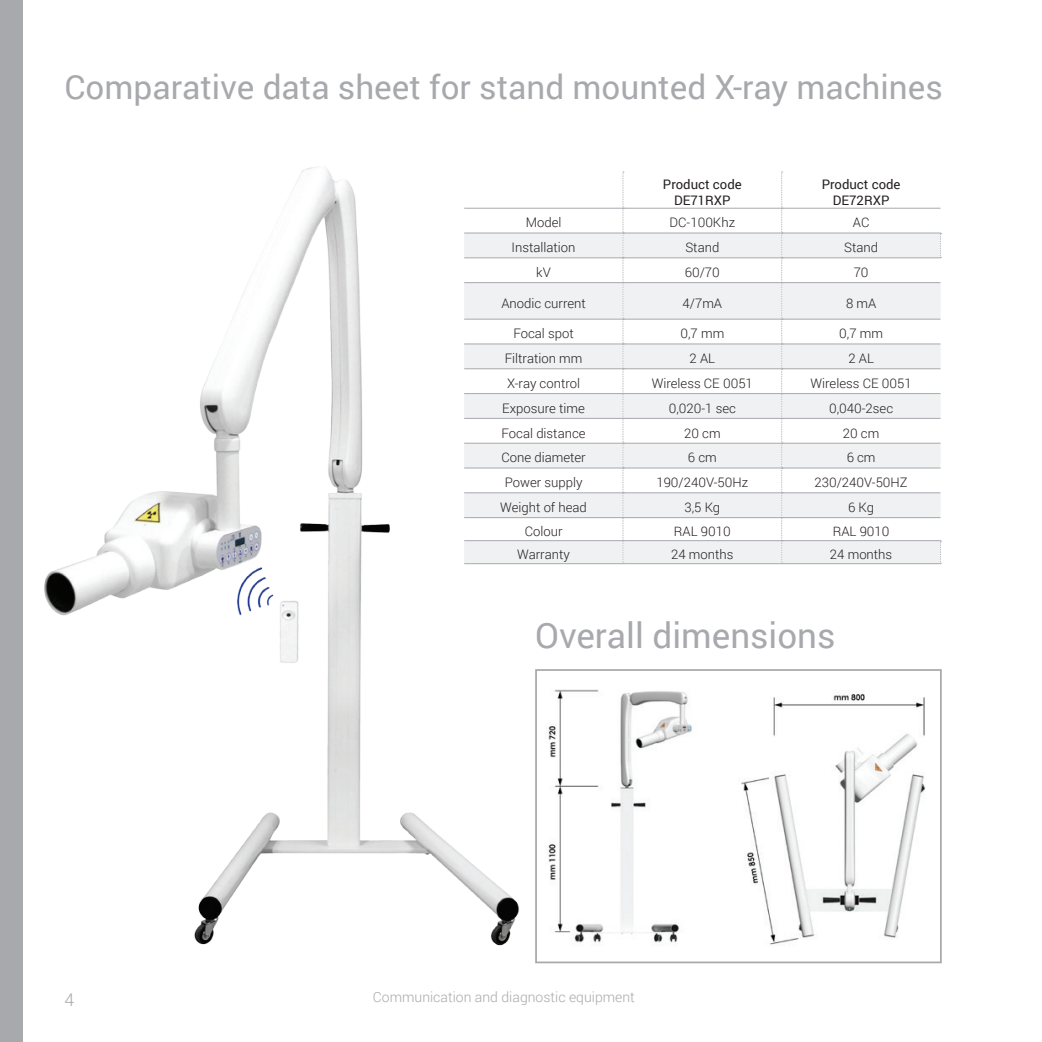
<style>
.page{position:relative;width:1042px;height:1042px;background:#fff}
.page>*{position:absolute;margin:0;border:0;box-sizing:border-box;transform-origin:0 0}
.t1{font:35px "Roboto";color:#a8a9ad}
.t2{font:33.25px "Roboto";color:#a8a9ad}
.t3{font:300 17.5px "Roboto";color:#a8a9ad}
.t4{font:300 14px "Roboto";color:#a8a9ad}
.t5{font:300 13.3px "Roboto";color:#231f20}
.t6{font:300 13.12px "Roboto";color:#231f20}
.t7{font:13.12px/15.8px "Roboto";color:#231f20;text-align:center}
.s1{font-size:13.3px}
</style>
<div class="page">
<img style="left:44px;top:167px;width:482px;height:779px">
<div style="left:535px;top:669px;width:407px;height:294px;border:2px solid #a8a9ad"></div>
<img style="left:548px;top:689px;width:144px;height:254px">
<img style="left:741px;top:694px;width:185px;height:251px">
<div style="left:0;top:0;width:22px;height:1042px;background:#a8a9ad"></div>
<svg style="left:464px;top:234px;width:476px;height:329px;fill:#f0f1f2"></svg>
<hr style="left:464px;top:208px;width:159px;height:1px;background:#a8a9ad">
<hr style="left:623px;top:208px;width:158px;height:1px;background:#a8a9ad">
<hr style="left:782px;top:208px;width:158px;height:1px;background:#a8a9ad">
<hr style="left:464px;top:233px;width:159px;height:1px;background:#a8a9ad">
<hr style="left:623px;top:233px;width:158px;height:1px;background:#a8a9ad">
<hr style="left:782px;top:233px;width:159px;height:1px;background:#a8a9ad">
<hr style="left:464px;top:257px;width:159px;height:1px;background:#a8a9ad">
<hr style="left:623px;top:257px;width:158px;height:1px;background:#a8a9ad">
<hr style="left:782px;top:257px;width:159px;height:1px;background:#a8a9ad">
<hr style="left:464px;top:282px;width:159px;height:1px;background:#a8a9ad">
<hr style="left:623px;top:282px;width:158px;height:1px;background:#a8a9ad">
<hr style="left:782px;top:282px;width:158px;height:1px;background:#a8a9ad">
<hr style="left:464px;top:319px;width:159px;height:1px;background:#a8a9ad">
<hr style="left:623px;top:319px;width:158px;height:1px;background:#a8a9ad">
<hr style="left:782px;top:319px;width:158px;height:1px;background:#a8a9ad">
<hr style="left:464px;top:344px;width:159px;height:1px;background:#a8a9ad">
<hr style="left:623px;top:344px;width:158px;height:1px;background:#a8a9ad">
<hr style="left:782px;top:344px;width:158px;height:1px;background:#a8a9ad">
<hr style="left:464px;top:368px;width:159px;height:1px;background:#a8a9ad">
<hr style="left:623px;top:368px;width:158px;height:1px;background:#a8a9ad">
<hr style="left:782px;top:368px;width:158px;height:1px;background:#a8a9ad">
<hr style="left:464px;top:393px;width:159px;height:1px;background:#a8a9ad">
<hr style="left:623px;top:393px;width:158px;height:1px;background:#a8a9ad">
<hr style="left:782px;top:393px;width:158px;height:1px;background:#a8a9ad">
<hr style="left:464px;top:418px;width:159px;height:1px;background:#a8a9ad">
<hr style="left:623px;top:418px;width:158px;height:1px;background:#a8a9ad">
<hr style="left:782px;top:418px;width:158px;height:1px;background:#a8a9ad">
<hr style="left:464px;top:443px;width:159px;height:1px;background:#a8a9ad">
<hr style="left:623px;top:443px;width:158px;height:1px;background:#a8a9ad">
<hr style="left:782px;top:443px;width:158px;height:1px;background:#a8a9ad">
<hr style="left:464px;top:468px;width:159px;height:1px;background:#a8a9ad">
<hr style="left:623px;top:468px;width:158px;height:1px;background:#a8a9ad">
<hr style="left:782px;top:468px;width:158px;height:1px;background:#a8a9ad">
<hr style="left:464px;top:492px;width:159px;height:1px;background:#a8a9ad">
<hr style="left:623px;top:492px;width:158px;height:1px;background:#a8a9ad">
<hr style="left:782px;top:492px;width:158px;height:1px;background:#a8a9ad">
<hr style="left:464px;top:517px;width:159px;height:1px;background:#a8a9ad">
<hr style="left:623px;top:517px;width:158px;height:1px;background:#a8a9ad">
<hr style="left:782px;top:517px;width:158px;height:1px;background:#a8a9ad">
<hr style="left:464px;top:540px;width:159px;height:1px;background:#a8a9ad">
<hr style="left:623px;top:540px;width:158px;height:1px;background:#a8a9ad">
<hr style="left:782px;top:540px;width:159px;height:1px;background:#a8a9ad">
<hr style="left:464px;top:563px;width:159px;height:1px;background:#a8a9ad">
<hr style="left:623px;top:563px;width:159px;height:1px;background:#a8a9ad">
<hr style="left:782px;top:563px;width:159px;height:1px;background:#a8a9ad">
<svg style="left:940px;top:233px;width:1px;height:25px"></svg>
<svg style="left:940px;top:541px;width:1px;height:23px"></svg>
<svg style="left:623px;top:172px;width:1px;height:391px"></svg>
<svg style="left:781px;top:172px;width:2px;height:392px"></svg>
<h2 class="t2" style="left:65px;top:64px;width:880px">Comparative data sheet for stand mounted X-ray machines</h2>
<p class="t7" style="left:663px;top:176px;width:80px">Product code<br>DE71RXP</p>
<p class="t7" style="left:822px;top:176px;width:80px">Product code<br>DE72RXP</p>
<p class="t6" style="left:526px;top:214px;width:37px">Model</p>
<p class="t6" style="left:669px;top:214px;width:67px">DC-100Khz</p>
<p class="t6" style="left:853px;top:214px;width:18px">AC</p>
<p class="t6" style="left:511px;top:238px;width:65px">Installation</p>
<p class="t6" style="left:685px;top:238px;width:35px">Stand</p>
<p class="t6" style="left:844px;top:238px;width:35px">Stand</p>
<p class="t6" style="left:536px;top:263px;width:16px">kV</p>
<p class="t6" style="left:685px;top:263px;width:37px">60/70</p>
<p class="t6" style="left:853px;top:263px;width:16px">70</p>
<p class="t6" style="left:501px;top:294px;width:86px">Anodic current</p>
<p class="t6" style="left:682px;top:294px;width:41px">4/7mA</p>
<p class="t6" style="left:846px;top:294px;width:32px">8 mA</p>
<p class="t6" style="left:513px;top:325px;width:62px">Focal spot</p>
<p class="t6" style="left:680px;top:325px;width:45px">0,7 <span class="s1">mm</span></p>
<p class="t6" style="left:839px;top:325px;width:45px">0,7 <span class="s1">mm</span></p>
<p class="t6" style="left:505px;top:349px;width:79px">Filtration mm</p>
<p class="t6" style="left:689px;top:349px;width:27px">2 AL</p>
<p class="t6" style="left:848px;top:349px;width:27px">2 AL</p>
<p class="t6" style="left:507px;top:374px;width:74px">X-ray control</p>
<p class="t6" style="left:652px;top:374px;width:103px">Wireless CE 0051</p>
<p class="t6" style="left:810px;top:374px;width:103px">Wireless CE 0051</p>
<p class="t6" style="left:502px;top:399px;width:84px">Exposure time</p>
<p class="t6" style="left:669px;top:399px;width:69px">0,020-1 sec</p>
<p class="t6" style="left:829px;top:399px;width:65px">0,040-2sec</p>
<p class="t6" style="left:501px;top:424px;width:86px">Focal distance</p>
<p class="t6" style="left:684px;top:424px;width:38px">20 cm</p>
<p class="t6" style="left:843px;top:424px;width:38px">20 cm</p>
<p class="t6" style="left:501px;top:449px;width:86px">Cone diameter</p>
<p class="t6" style="left:688px;top:449px;width:30px">6 cm</p>
<p class="t6" style="left:846px;top:449px;width:30px">6 cm</p>
<p class="t6" style="left:505px;top:473px;width:79px">Power supply</p>
<p class="t6" style="left:656px;top:473px;width:93px">190/240V-50Hz</p>
<p class="t6" style="left:814px;top:473px;width:95px">230/240V-50HZ</p>
<p class="t6" style="left:500px;top:498px;width:88px">Weight of head</p>
<p class="t6" style="left:684px;top:498px;width:37px">3,5 Kg</p>
<p class="t6" style="left:848px;top:498px;width:27px">6 Kg</p>
<p class="t5" style="left:525px;top:522px;width:39px">Colour</p>
<p class="t6" style="left:674px;top:522px;width:58px">RAL 9010</p>
<p class="t6" style="left:833px;top:522px;width:58px">RAL 9010</p>
<p class="t6" style="left:517px;top:545px;width:54px">Warranty</p>
<p class="t6" style="left:671px;top:545px;width:64px">24 months</p>
<p class="t6" style="left:830px;top:545px;width:64px">24 months</p>
<h1 class="t1" style="left:535px;top:611px;width:302px">Overall dimensions</h1>
<h3 class="t3" style="left:64px;top:987px;width:11px">4</h3>
<p class="t4" style="left:373px;top:987px;width:263px">Communication and diagnostic equipment</p>
</div>
